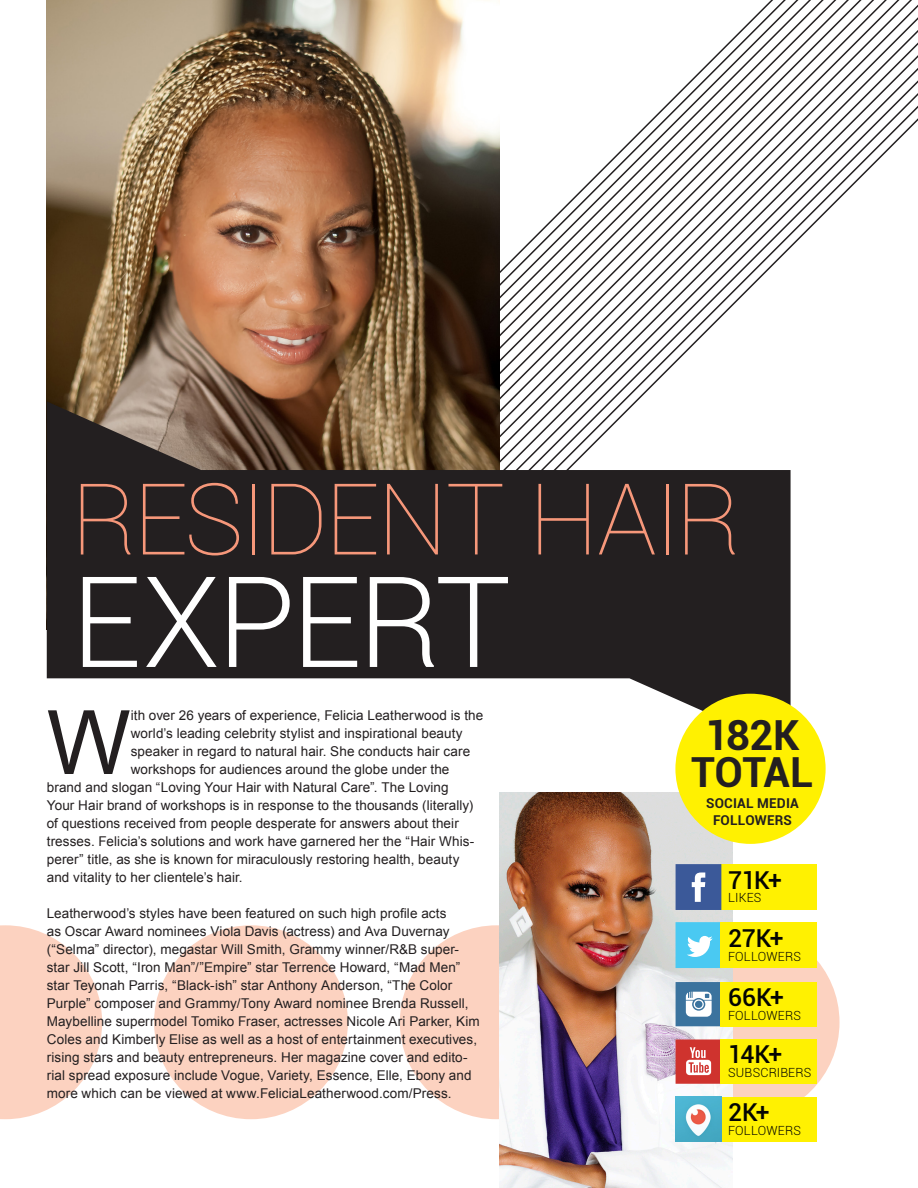
<style>
.page{position:relative;width:918px;height:1188px;background:#fff}
.page>*{position:absolute;margin:0;border:0;box-sizing:border-box;transform-origin:0 0}
.t1{font:300 126.6px "Roboto";letter-spacing:-.025em;color:#fff}
.t2{font:100 99.3px "Roboto";letter-spacing:-.03em;color:#f6977a}
.t3{font:88.95px "Arial";color:#231f20}
.t4{font:700 41.55px "Roboto";letter-spacing:-.01em;color:#231f20}
.t5{font:500 24.75px "Roboto";letter-spacing:-.01em;color:#040503}
.t6{font:13.5px/18px "Arial";letter-spacing:.005em;color:#231f20}
.t7{font:700 13.5px "Roboto";letter-spacing:.015em;color:#231f20}
.t8{font:300 12.6px "Roboto";letter-spacing:.01em;color:#040503}
</style>
<div class="page">
<div style="left:154px;top:925px;width:194px;height:194px;background:#fcd2c0;border-radius:50%"></div>
<div style="left:400px;top:925px;width:194px;height:194px;background:#fcd2c0;border-radius:50%"></div>
<div style="left:646px;top:925px;width:194px;height:194px;background:#fcd2c0;border-radius:50%"></div>
<svg style="left:0;top:925px;width:102px;height:194px"></svg>
<svg style="left:500px;top:0;width:418px;height:401px"></svg>
<img style="left:47px;top:0;width:453px;height:401px">
<svg style="left:47px;top:401px;width:744px;height:349px;fill:#231f20"></svg>
<img style="left:500px;top:792px;width:232px;height:396px">
<div style="left:720px;top:864px;width:97px;height:46px;background:#fff101"></div>
<svg style="left:676px;top:864px;width:45px;height:46px;background:#516ba4"></svg>
<svg style="left:676px;top:922px;width:44px;height:46px;background:#67d1f3"></svg>
<svg style="left:676px;top:982px;width:44px;height:44px;background:#6b95b5"></svg>
<svg style="left:676px;top:1039px;width:44px;height:45px;background:#d75a56"></svg>
<div style="left:675px;top:694px;width:151px;height:150px;background:#fff101;border-radius:50%"></div>
<div style="left:720px;top:922px;width:97px;height:46px;background:#fff101"></div>
<div style="left:720px;top:982px;width:97px;height:44px;background:#fff101"></div>
<div style="left:720px;top:1039px;width:97px;height:45px;background:#fff101"></div>
<div style="left:720px;top:1097px;width:97px;height:44px;background:#fff101"></div>
<img style="left:676px;top:1097px;width:45px;height:44px">
<p class="t2" style="left:71px;top:450px;width:672px">RESIDENT HAIR</p>
<p class="t1" style="left:71px;top:534px;width:441px">EXPERT</p>
<p class="t3" style="left:47px;top:681px;width:85px">W</p>
<p class="t6" style="left:131px;top:706px;width:354px">ith over 26 years of experience, Felicia Leatherwood is the</p>
<p class="t6" style="left:131px;top:724px;width:333px">world’s leading celebrity stylist and inspirational beauty</p>
<p class="t6" style="left:131px;top:742px;width:341px">speaker in regard to natural hair. She conducts hair care</p>
<p class="t6" style="left:131px;top:760px;width:320px">workshops for audiences around the globe under the</p>
<p class="t6" style="left:47px;top:778px;width:403px">brand and slogan “Loving Your Hair with Natural Care”. The Loving</p>
<p class="t6" style="left:47px;top:796px;width:428px">Your Hair brand of workshops is in response to the thousands (literally)</p>
<p class="t6" style="left:47px;top:814px;width:414px">of questions received from people desperate for answers about their</p>
<p class="t6" style="left:47px;top:832px;width:429px">tresses. Felicia’s solutions and work have garnered her the “Hair Whis-</p>
<p class="t6" style="left:47px;top:850px;width:414px">perer” title, as she is known for miraculously restoring health, beauty</p>
<p class="t6" style="left:47px;top:868px;width:197px">and vitality to her clientele’s hair.</p>
<p class="t6" style="left:47px;top:904px;width:434px">Leatherwood’s styles have been featured on such high profile acts<br>as Oscar Award nominees Viola Davis (actress) and Ava Duvernay (“Selma” director), megastar Will Smith, Grammy winner/R&amp;B super&shy;star Jill Scott, “Iron Man”/”Empire” star Terrence Howard, “Mad Men” star Teyonah Parris, “Black-ish” star Anthony Anderson, “The Color Purple” composer and Grammy/Tony Award nominee Brenda Russell, Maybelline supermodel Tomiko Fraser, actresses Nicole Ari Parker, Kim Coles and Kimberly Elise as well as a host of entertainment executives, rising stars and beauty entrepreneurs. Her magazine cover and edito&shy;rial spread exposure include Vogue, Variety, Essence, Elle, Ebony and more which can be viewed at www.FeliciaLeatherwood.com/Press.</p>
<p class="t4" style="left:705px;top:705px;width:96px">182K</p>
<p class="t4" style="left:691px;top:743px;width:124px">TOTAL</p>
<p class="t7" style="left:706px;top:794px;width:94px">SOCIAL MEDIA</p>
<p class="t7" style="left:713px;top:810px;width:80px">FOLLOWERS</p>
<p class="t5" style="left:728px;top:862px;width:55px">71K+</p>
<p class="t8" style="left:728px;top:889px;width:35px">LIKES</p>
<p class="t5" style="left:728px;top:921px;width:57px">27K+</p>
<p class="t8" style="left:728px;top:948px;width:74px">FOLLOWERS</p>
<p class="t5" style="left:728px;top:980px;width:57px">66K+</p>
<p class="t8" style="left:728px;top:1007px;width:74px">FOLLOWERS</p>
<p class="t5" style="left:728px;top:1037px;width:56px">14K+</p>
<p class="t8" style="left:728px;top:1064px;width:85px">SUBSCRIBERS</p>
<p class="t5" style="left:728px;top:1095px;width:43px">2K+</p>
<p class="t8" style="left:728px;top:1122px;width:74px">FOLLOWERS</p>
</div>
